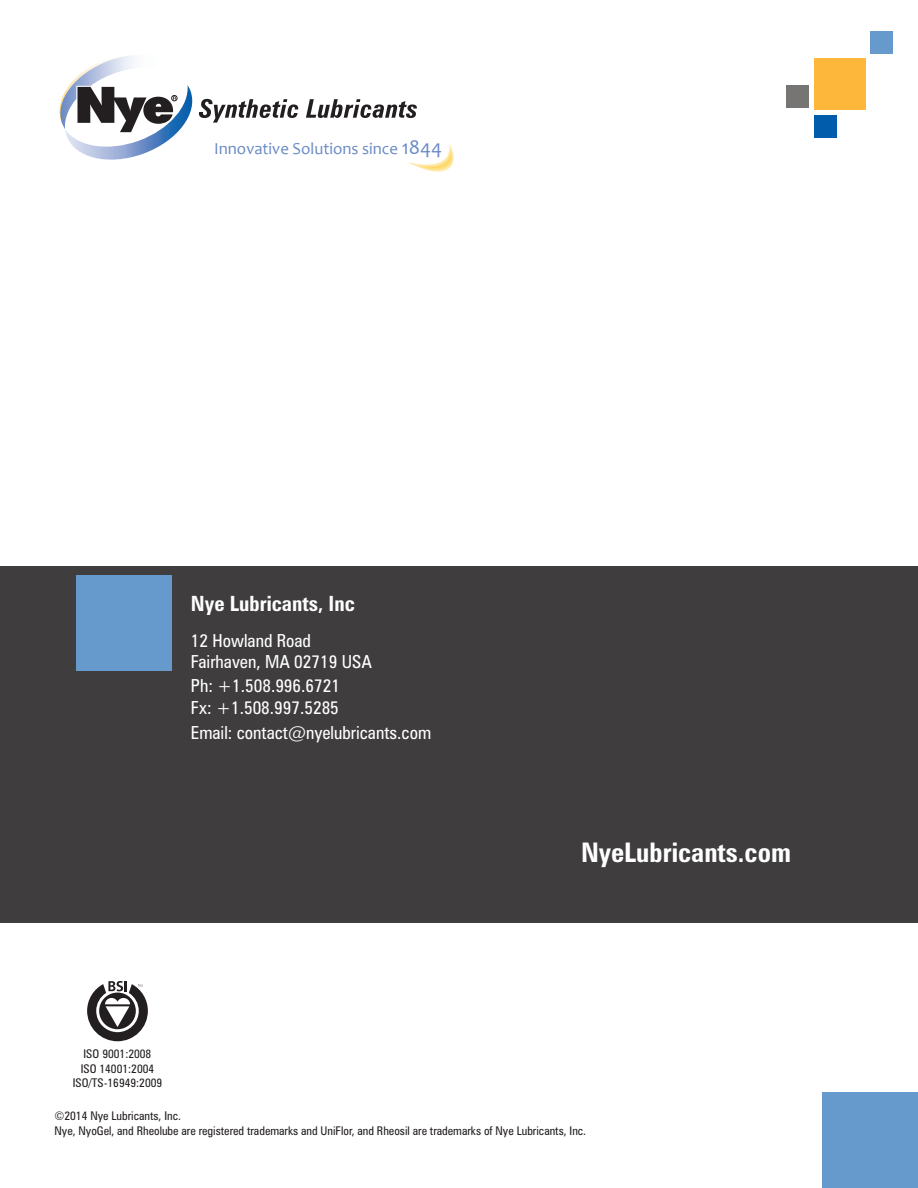
<style>
.page{position:relative;width:918px;height:1188px;background:#fff}
.page>*{position:absolute;margin:0;border:0;box-sizing:border-box;transform-origin:0 0}
.t1{font:700 condensed 27px "Zurich BT";color:#fff}
.t2{font:700 condensed 21px "Zurich BT";color:#fff}
.t3{font:condensed 18px "Zurich BT";color:#fff}
.t4{font:16.8px "Candara";color:#6a8ac5}
.t5{font:condensed 12px "Zurich BT";color:#231f20}
.s1{font-size:20.55px}
</style>
<div class="page">
<div style="left:0;top:566px;width:918px;height:356px;background:#3f3d3d"></div>
<div style="left:815px;top:58px;width:51px;height:51px;background:#fdb73b"></div>
<div style="left:786px;top:86px;width:22px;height:22px;background:#767573"></div>
<div style="left:870px;top:32px;width:22px;height:22px;background:#69c"></div>
<div style="left:814px;top:115px;width:23px;height:23px;background:#015dab"></div>
<svg style="left:59px;top:56px;width:239px;height:104px"></svg>
<svg style="left:306px;top:99px;width:111px;height:19px"></svg>
<svg style="left:408px;top:144px;width:46px;height:28px"></svg>
<svg style="left:87px;top:981px;width:61px;height:60px"></svg>
<div style="left:76px;top:576px;width:95px;height:95px;background:#69c"></div>
<div style="left:823px;top:1093px;width:95px;height:95px;background:#69c"></div>
<p class="t4" style="left:214px;top:138px;width:229px">Innovative Solutions since <span class="s1">1844</span></p>
<p class="t2" style="left:191px;top:591px;width:165px">Nye Lubricants, Inc</p>
<p class="t3" style="left:191px;top:630px;width:122px">12 Howland Road</p>
<p class="t3" style="left:191px;top:651px;width:183px">Fairhaven, MA 02719 USA</p>
<p class="t3" style="left:191px;top:675px;width:151px">Ph: +1.508.996.6721</p>
<p class="t3" style="left:191px;top:697px;width:149px">Fx: +1.508.997.5285</p>
<p class="t3" style="left:191px;top:722px;width:242px">Email: contact@nyelubricants.com</p>
<p class="t1" style="left:581px;top:836px;width:211px">NyeLubricants.com</p>
<p class="t5" style="left:84px;top:1047px;width:69px">ISO 9001:2008</p>
<p class="t5" style="left:81px;top:1061px;width:75px">ISO 14001:2004</p>
<p class="t5" style="left:73px;top:1075px;width:91px">ISO/TS-16949:2009</p>
<p class="t5" style="left:54px;top:1109px;width:128px">©2014 Nye Lubricants, Inc.</p>
<p class="t5" style="left:54px;top:1123px;width:533px">Nye, NyoGel, and Rheolube are registered trademarks and UniFlor, and Rheosil are trademarks of Nye Lubricants, Inc.</p>
</div>
